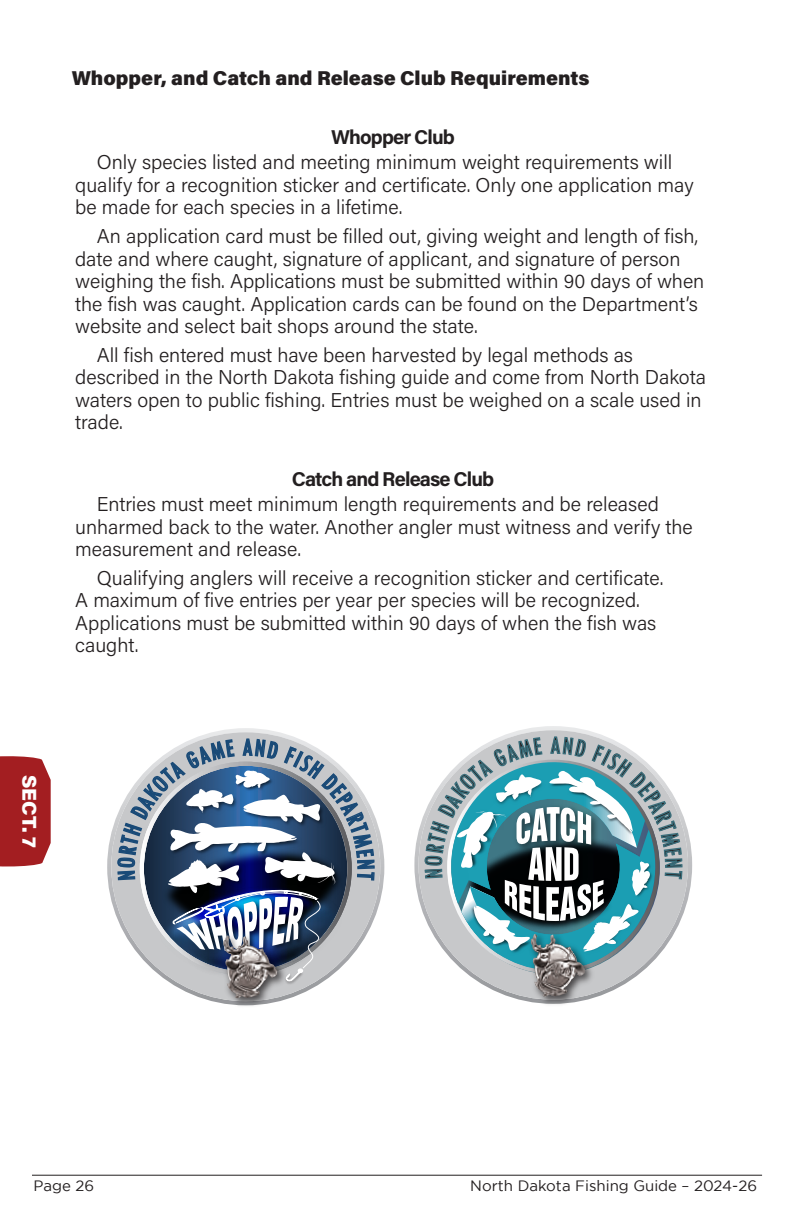
<style>
.page{position:relative;width:792px;height:1224px;background:#fff}
.page>*{position:absolute;margin:0;border:0;box-sizing:border-box;transform-origin:0 0}
.body_text{font:300 20px/22.4px "Acumin Pro";color:#231f20}
.t1{font:900 20px "Acumin Pro";color:#231f20}
.Heading3_Section_8{font:700 20px "Acumin Pro";letter-spacing:-.045em;color:#231f20}
.SIDE_TABS_white{font:900 20px "Acumin Pro";color:#fff}
.t2{font:15px "Gotham";color:#231f20}
</style>
<div class="page">
<hr style="left:32px;top:1175px;width:730px;height:1px;background:#231f20">
<svg style="left:107px;top:816px;width:277px;height:183px"></svg>
<img style="left:203px;top:983px;width:97px;height:23px">
<img style="left:223px;top:983px;width:54px;height:16px">
<img style="left:284px;top:983px;width:21px;height:2px">
<svg style="left:414px;top:815px;width:278px;height:182px"></svg>
<img style="left:608px;top:876px;width:79px;height:104px">
<img style="left:510px;top:976px;width:98px;height:29px">
<img style="left:531px;top:976px;width:54px;height:21px">
<svg style="left:0;top:756px;width:51px;height:111px;background:#a82c2f"></svg>
<svg style="left:117px;top:728px;width:258px;height:255px"></svg>
<svg style="left:424px;top:726px;width:259px;height:250px"></svg>
<p class="t1" style="left:72px;top:64px;width:519px">Whopper, and Catch and Release Club Requirements</p>
<p class="Heading3_Section_8" style="left:331px;top:123px;width:125px">Whopper Club</p>
<p class="body_text" style="left:75px;top:150px;width:620px;text-indent:22px">Only species listed and meeting minimum weight requirements will qualify for a recognition sticker and certificate. Only one application may be made for each species in a lifetime.</p>
<p class="body_text" style="left:75px;top:224px;width:631px;text-indent:22px">An application card must be filled out, giving weight and length of fish, date and where caught, signature of applicant, and signature of person weighing the fish. Applications must be submitted within 90 days of when the fish was caught. Application cards can be found on the Department’s website and select bait shops around the state.</p>
<p class="body_text" style="left:75px;top:343px;width:632px;text-indent:22px">All fish entered must have been harvested by legal methods as described in the North Dakota fishing guide and come from North Dakota waters open to public fishing. Entries must be weighed on a scale used in trade.</p>
<p class="Heading3_Section_8" style="left:292px;top:465px;width:204px">Catch and Release Club</p>
<p class="body_text" style="left:75px;top:492px;width:619px;text-indent:22px">Entries must meet minimum length requirements and be released unharmed back to the water. Another angler must witness and verify the measurement and release.</p>
<p class="body_text" style="left:75px;top:566px;width:590px;text-indent:22px">Qualifying anglers will receive a recognition sticker and certificate.<br>A maximum of five entries per year per species will be recognized.<br>Applications must be submitted within 90 days of when the fish was caught.</p>
<p class="SIDE_TABS_white" style="left:44px;top:775px;width:74px;rotate:90deg">SECT. 7</p>
<p class="t2" style="left:34px;top:1177px;width:62px">Page 26</p>
<p class="t2" style="left:470px;top:1177px;width:288px">North Dakota Fishing Guide – 2024-26</p>
</div>
